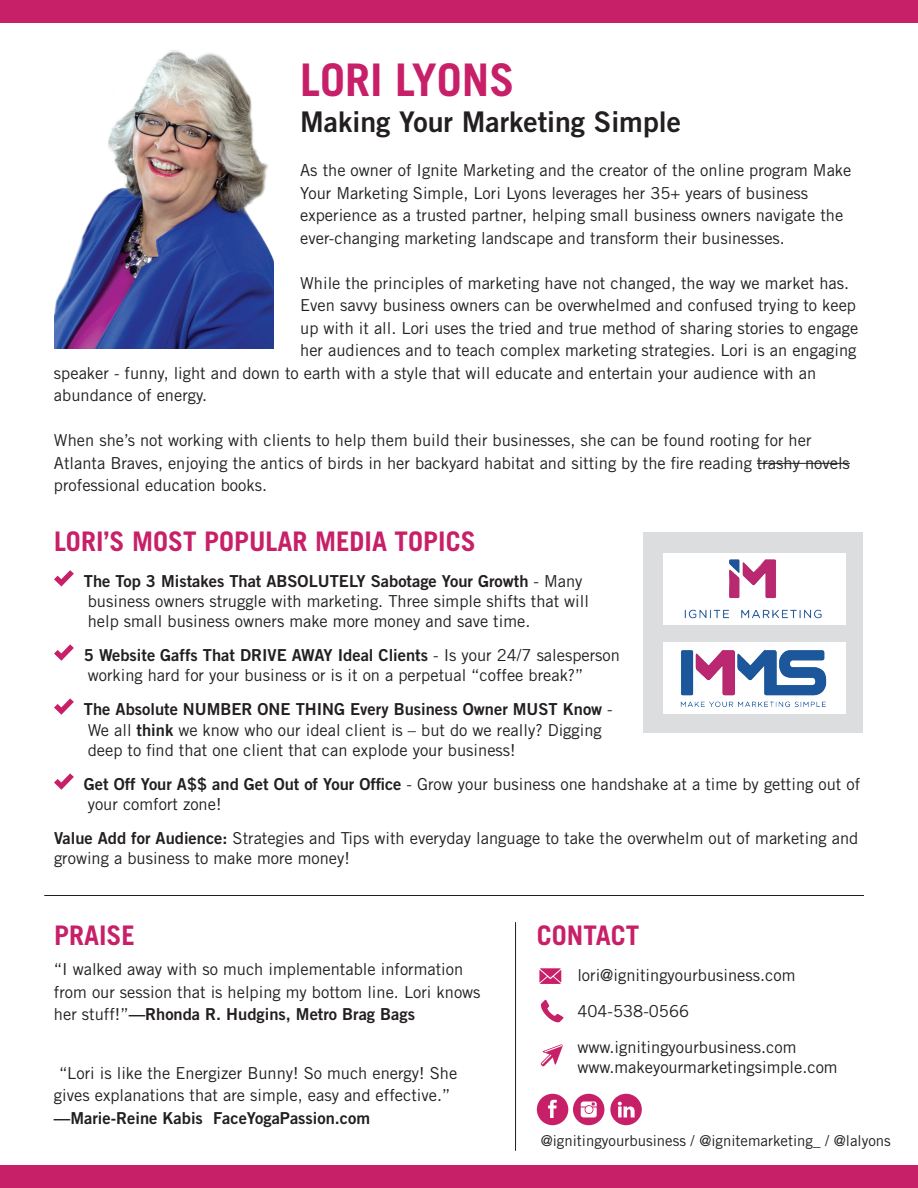
<style>
.page{position:relative;width:918px;height:1188px;background:#fff}
.page>*{position:absolute;margin:0;border:0;box-sizing:border-box;transform-origin:0 0}
.t1{font:700 45px "Trade Gothic LT Std";color:#c82068}
.t2{font:28.5px "Trade Gothic LT Std Bd 2";color:#231f20}
.t3{font:700 27px "Trade Gothic LT Std";color:#c82068}
.t4{font:16.5px/22.5px "Trade Gothic LT Std";color:#231f20}
.t5{font:16.5px "Trade Gothic LT Std Bd 2";color:#231f20}
.t6{font:15px "Trade Gothic LT Std";color:#231f20}
.s1{font-family:"Trade Gothic LT Std"}
.s2{font-family:"Trade Gothic LT Std Bd 2"}
</style>
<div class="page">
<svg style="left:54px;top:570px;width:20px;height:17px"></svg>
<svg style="left:54px;top:644px;width:20px;height:17px"></svg>
<svg style="left:54px;top:698px;width:20px;height:17px"></svg>
<svg style="left:54px;top:773px;width:20px;height:17px"></svg>
<hr style="left:757px;top:463px;width:93px;height:1px;background:#231f20">
<hr style="left:515px;top:922px;width:1px;height:229px;background:#231f20">
<svg style="left:541px;top:1000px;width:22px;height:22px"></svg>
<svg style="left:539px;top:968px;width:22px;height:16px"></svg>
<svg style="left:541px;top:1044px;width:22px;height:23px"></svg>
<div style="left:0;top:0;width:918px;height:23px;background:#c82068"></div>
<div style="left:0;top:1165px;width:918px;height:23px;background:#c82068"></div>
<hr style="left:44px;top:895px;width:820px;height:1px;background:#231f20">
<svg style="left:610px;top:1094px;width:32px;height:31px"></svg>
<svg style="left:537px;top:1094px;width:67px;height:31px"></svg>
<img style="left:54px;top:50px;width:219px;height:298px">
<div style="left:644px;top:532px;width:219px;height:200px;background:#dcdddf"></div>
<div style="left:663px;top:553px;width:183px;height:72px;background:#fff"></div>
<img style="left:684px;top:559px;width:138px;height:60px">
<div style="left:663px;top:642px;width:183px;height:71px;background:#fff"></div>
<img style="left:680px;top:650px;width:147px;height:57px">
<h1 class="t1" style="left:300px;top:52px;width:216px">LORI LYONS</h1>
<h2 class="t2" style="left:300px;top:105px;width:382px">Making Your Marketing Simple</h2>
<p class="t4" style="left:300px;top:159px;width:553px">As the owner of Ignite Marketing and the creator of the online program Make Your Marketing Simple, Lori Lyons leverages her 35+ years of business experience as a trusted partner, helping small business owners navigate the ever-changing marketing landscape and transform their businesses.</p>
<p class="t4" style="left:300px;top:272px;width:550px">While the principles of marketing have not changed, the way we market has.</p>
<p class="t4" style="left:300px;top:294px;width:557px">Even savvy business owners can be overwhelmed and confused trying to keep</p>
<p class="t4" style="left:300px;top:317px;width:560px">up with it all. Lori uses the tried and true method of sharing stories to engage</p>
<p class="t4" style="left:300px;top:339px;width:558px">her audiences and to teach complex marketing strategies. Lori is an engaging</p>
<p class="t4" style="left:54px;top:362px;width:764px">speaker - funny, light and down to earth with a style that will educate and entertain your audience with an</p>
<p class="t4" style="left:54px;top:384px;width:155px">abundance of energy.</p>
<p class="t4" style="left:54px;top:429px;width:797px">When she’s not working with clients to help them build their businesses, she can be found rooting for her<br>Atlanta Braves, enjoying the antics of birds in her backyard habitat and sitting by the fire reading trashy novels professional education books.</p>
<h3 class="t3" style="left:54px;top:525px;width:423px">LORI’S MOST POPULAR MEDIA TOPICS</h3>
<p class="t5" style="left:84px;top:570px;width:500px">The Top 3 Mistakes That ABSOLUTELY Sabotage Your Growth <span class="s1">- Many</span></p>
<p class="t4" style="left:88px;top:591px;width:503px;line-height:20.2px">business owners struggle with marketing. Three simple shifts that will help small business owners make more money and save time.</p>
<p class="t5" style="left:84px;top:645px;width:538px">5 Website Gaffs That DRIVE AWAY Ideal Clients <span class="s1">- Is your 24/7 salesperson</span></p>
<p class="t4" style="left:88px;top:664px;width:497px">working hard for your business or is it on a perpetual “coffee break?”</p>
<p class="t5" style="left:84px;top:699px;width:530px">The Absolute NUMBER ONE THING Every Business Owner MUST Know <span class="s1">-</span></p>
<p class="t4" style="left:88px;top:720px;width:516px;line-height:20.2px">We all <span class="s2">think</span> we know who our ideal client is – but do we really? Digging deep to find that one client that can explode your business!</p>
<p class="t4" style="left:84px;top:774px;width:778px;line-height:20.2px"><span class="s2">Get Off Your A$$ and Get Out of Your Office</span> - Grow your business one handshake at a time by getting out of your comfort zone!</p>
<p class="t4" style="left:54px;top:828px;width:806px;line-height:20.2px"><span class="s2">Value Add for Audience:</span> Strategies and Tips with everyday language to take the overwhelm out of marketing and growing a business to make more money!</p>
<h3 class="t3" style="left:54px;top:918px;width:83px">PRAISE</h3>
<h3 class="t3" style="left:537px;top:918px;width:104px">CONTACT</h3>
<p class="t4" style="left:577px;top:957px;width:221px;line-height:36px">lori@ignitingyourbusiness.com<br>404-538-0566 www.ignitingyourbusiness.com</p>
<p class="t4" style="left:577px;top:1056px;width:262px">www.makeyourmarketingsimple.com</p>
<p class="t4" style="left:54px;top:958px;width:428px">“I walked away with so much implementable information from our session that is helping my bottom line. Lori knows</p>
<p class="t5" style="left:54px;top:1004px;width:363px"><span class="s1">her stuff!”</span>—Rhonda R. Hudgins, Metro Brag Bags</p>
<p class="t4" style="left:54px;top:1061px;width:405px;text-align:center">“Lori is like the Energizer Bunny! So much energy! She gives explanations that are simple, easy and effective.”</p>
<p class="t5" style="left:54px;top:1108px;width:318px">—Marie-Reine Kabis FaceYogaPassion.com</p>
<p class="t6" style="left:541px;top:1131px;width:352px">@ignitingyourbusiness / @ignitemarketing_ / @lalyons</p>
</div>
